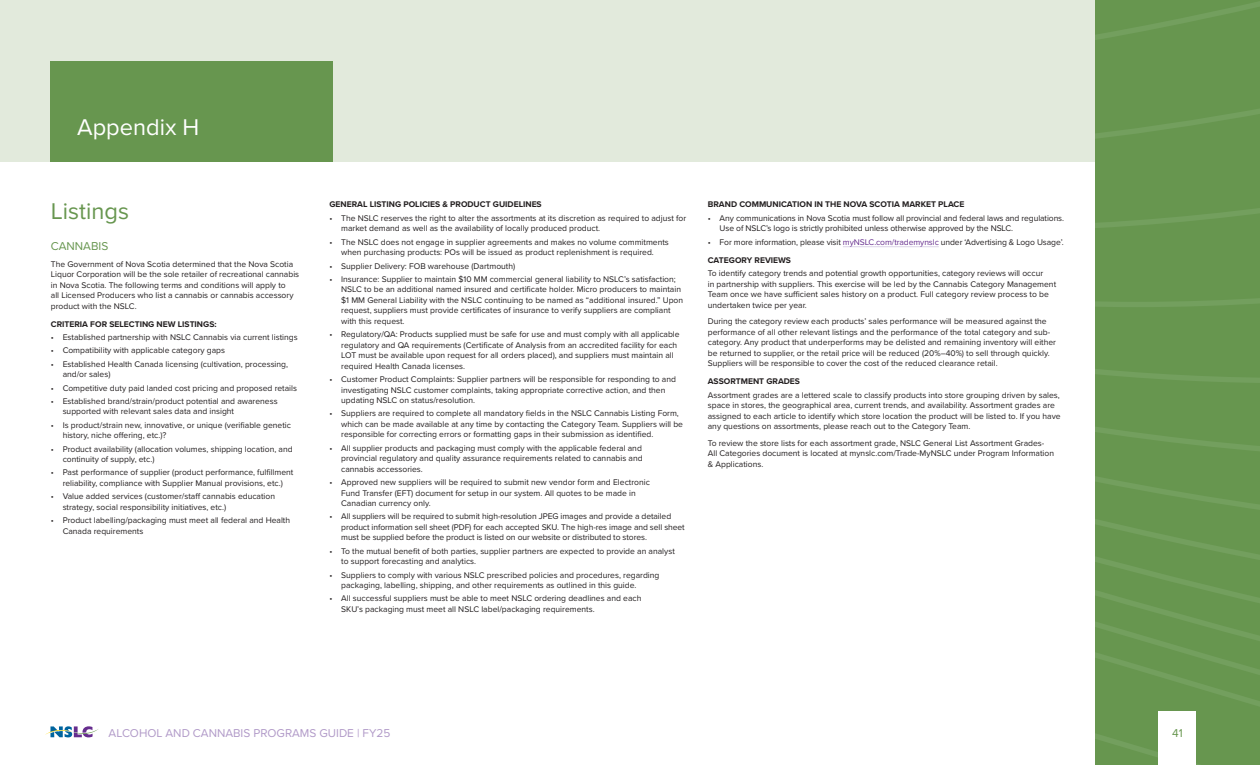
<style>
.page{position:relative;width:1260px;height:765px;background:#fff}
.page>*{position:absolute;margin:0;border:0;box-sizing:border-box;transform-origin:0 0}
.t1{font:23.62px "Proxima Nova";color:#fff}
.t2{font:23.62px "Proxima Nova";color:#67964f}
.t3{font:11.75px "Proxima Nova";color:#b19ac8}
.t4{font:11.75px "Proxima Nova";color:#67964f}
.t5{font:8.5px/10.5px "Proxima Nova";color:#231f20}
.t6{font:700 8.5px "Proxima Nova";color:#231f20}
.s1{color:#662d8e}
</style>
<div class="page">
<svg style="left:45px;top:726px;width:53px;height:11px"></svg>
<div style="left:0;top:0;width:1260px;height:161px;background:#e2eadc"></div>
<div style="left:1095px;top:711px;width:165px;height:54px;background:#67964f"></div>
<div style="left:1095px;top:0;width:165px;height:107px;background:#67964f"></div>
<svg style="left:1095px;top:107px;width:165px;height:32px;background:#699751"></svg>
<div style="left:1095px;top:139px;width:165px;height:36px;background:#67964f"></div>
<div style="left:1095px;top:175px;width:165px;height:40px;background:#67964f"></div>
<svg style="left:1095px;top:215px;width:165px;height:46px;background:#689650"></svg>
<svg style="left:1095px;top:261px;width:165px;height:55px;background:#689650"></svg>
<div style="left:1095px;top:316px;width:165px;height:63px;background:#67964f"></div>
<svg style="left:1095px;top:379px;width:165px;height:74px;background:#689650"></svg>
<svg style="left:1095px;top:453px;width:165px;height:258px;background:#689750"></svg>
<div style="left:1159px;top:712px;width:37px;height:53px;background:#fff"></div>
<div style="left:50px;top:61px;width:283px;height:100px;background:#67964f"></div>
<hr style="left:843px;top:247px;width:96px;height:1px;background:#ddd5e9">
<h2 class="t1" style="left:77px;top:109px;width:124px">Appendix H</h2>
<h2 class="t2" style="left:51px;top:194px;width:80px">Listings</h2>
<h3 class="t4" style="left:51px;top:238px;width:59px">CANNABIS</h3>
<p class="t5" style="left:51px;top:258px;width:250px">The Government of Nova Scotia determined that the Nova Scotia Liquor Corporation will be the sole retailer of recreational cannabis in Nova Scotia. The following terms and conditions will apply to<br>all Licensed Producers who list a cannabis or cannabis accessory product with the NSLC.</p>
<h4 class="t6" style="left:51px;top:318px;width:167px">CRITERIA FOR SELECTING NEW LISTINGS:</h4>
<p class="t5" style="left:51px;top:332px;width:248px">• Established partnership with NSLC Cannabis via current listings</p>
<p class="t5" style="left:51px;top:345px;width:176px">• Compatibility with applicable category gaps</p>
<p class="t5" style="left:63px;top:358px;width:227px;text-indent:-12px">• Established Health Canada licensing (cultivation, processing, and/or sales)</p>
<p class="t5" style="left:51px;top:382px;width:248px">• Competitive duty paid landed cost pricing and proposed retails</p>
<p class="t5" style="left:63px;top:396px;width:217px;text-indent:-12px">• Established brand/strain/product potential and awareness supported with relevant sales data and insight</p>
<p class="t5" style="left:63px;top:419px;width:230px;text-indent:-12px">• Is product/strain new, innovative, or unique (verifiable genetic history, niche offering, etc.)?</p>
<p class="t5" style="left:63px;top:443px;width:231px;text-indent:-12px">• Product availability (allocation volumes, shipping location, and continuity of supply, etc.)</p>
<p class="t5" style="left:51px;top:467px;width:244px;text-align:center">• Past performance of supplier (product performance, fulfillment reliability, compliance with Supplier Manual provisions, etc.)</p>
<p class="t5" style="left:63px;top:491px;width:214px;text-indent:-12px">• Value added services (customer/staff cannabis education strategy, social responsibility initiatives, etc.)</p>
<p class="t5" style="left:63px;top:515px;width:229px;text-indent:-12px">• Product labelling/packaging must meet all federal and Health<br>Canada requirements</p>
<h4 class="t6" style="left:329px;top:198px;width:214px">GENERAL LISTING POLICIES &amp; PRODUCT GUIDELINES</h4>
<p class="t5" style="left:341px;top:212px;width:347px;text-indent:-12px">• The NSLC reserves the right to alter the assortments at its discretion as required to adjust for market demand as well as the availability of locally produced product.</p>
<p class="t5" style="left:329px;top:236px;width:341px;text-align:center">• The NSLC does not engage in supplier agreements and makes no volume commitments when purchasing products: POs will be issued as product replenishment is required.</p>
<p class="t5" style="left:329px;top:260px;width:187px">• Supplier Delivery: FOB warehouse (Dartmouth)</p>
<p class="t5" style="left:341px;top:273px;width:343px;text-indent:-12px">• Insurance: Supplier to maintain $10 MM commercial general liability to NSLC’s satisfaction; NSLC to be an additional named insured and certificate holder. Micro producers to maintain $1 MM General Liability with the NSLC continuing to be named as “additional insured.” Upon request, suppliers must provide certificates of insurance to verify suppliers are compliant with this request.</p>
<p class="t5" style="left:341px;top:329px;width:340px;text-indent:-12px">• Regulatory/QA: Products supplied must be safe for use and must comply with all applicable regulatory and QA requirements (Certificate of Analysis from an accredited facility for each LOT must be available upon request for all orders placed), and suppliers must maintain all required Health Canada licenses.</p>
<p class="t5" style="left:341px;top:374px;width:336px;text-indent:-12px">• Customer Product Complaints: Supplier partners will be responsible for responding to and investigating NSLC customer complaints, taking appropriate corrective action, and then updating NSLC on status/resolution.</p>
<p class="t5" style="left:341px;top:408px;width:343px;text-indent:-12px">• Suppliers are required to complete all mandatory fields in the NSLC Cannabis Listing Form, which can be made available at any time by contacting the Category Team. Suppliers will be responsible for correcting errors or formatting gaps in their submission as identified.</p>
<p class="t5" style="left:341px;top:442px;width:303px;text-align:justify;text-indent:-12px">• All supplier products and packaging must comply with the applicable federal and provincial regulatory and quality assurance requirements related to cannabis and cannabis accessories.</p>
<p class="t5" style="left:341px;top:477px;width:310px;text-indent:-12px">• Approved new suppliers will be required to submit new vendor form and Electronic<br>Fund Transfer (EFT) document for setup in our system. All quotes to be made in<br>Canadian currency only.</p>
<p class="t5" style="left:341px;top:511px;width:345px;text-indent:-12px">• All suppliers will be required to submit high-resolution JPEG images and provide a detailed product information sell sheet (PDF) for each accepted SKU. The high-res image and sell sheet must be supplied before the product is listed on our website or distributed to stores.</p>
<p class="t5" style="left:341px;top:545px;width:335px;text-indent:-12px">• To the mutual benefit of both parties, supplier partners are expected to provide an analyst to support forecasting and analytics.</p>
<p class="t5" style="left:341px;top:569px;width:320px;text-indent:-12px">• Suppliers to comply with various NSLC prescribed policies and procedures, regarding packaging, labelling, shipping, and other requirements as outlined in this guide.</p>
<p class="t5" style="left:341px;top:593px;width:302px;text-indent:-12px">• All successful suppliers must be able to meet NSLC ordering deadlines and each<br>SKU’s packaging must meet all NSLC label/packaging requirements.</p>
<h4 class="t6" style="left:708px;top:198px;width:258px">BRAND COMMUNICATION IN THE NOVA SCOTIA MARKET PLACE</h4>
<p class="t5" style="left:720px;top:212px;width:346px;text-indent:-12px">• Any communications in Nova Scotia must follow all provincial and federal laws and regulations.<br>Use of NSLC’s logo is strictly prohibited unless otherwise approved by the NSLC.</p>
<p class="t5" style="left:708px;top:236px;width:358px">• For more information, please visit <span class="s1">myNSLC.com/trademynslc</span> under ‘Advertising &amp; Logo Usage’.</p>
<h4 class="t6" style="left:708px;top:254px;width:85px">CATEGORY REVIEWS</h4>
<p class="t5" style="left:708px;top:268px;width:350px">To identify category trends and potential growth opportunities, category reviews will occur<br>in partnership with suppliers. This exercise will be led by the Cannabis Category Management Team once we have sufficient sales history on a product. Full category review process to be undertaken twice per year.</p>
<p class="t5" style="left:708px;top:316px;width:350px">During the category review each products’ sales performance will be measured against the performance of all other relevant listings and the performance of the total category and sub&shy;category. Any product that underperforms may be delisted and remaining inventory will either be returned to supplier, or the retail price will be reduced (20%–40%) to sell through quickly.<br>Suppliers will be responsible to cover the cost of the reduced clearance retail.</p>
<h4 class="t6" style="left:708px;top:375px;width:94px">ASSORTMENT GRADES</h4>
<p class="t5" style="left:708px;top:389px;width:354px">Assortment grades are a lettered scale to classify products into store grouping driven by sales, space in stores, the geographical area, current trends, and availability. Assortment grades are assigned to each article to identify which store location the product will be listed to. If you have any questions on assortments, please reach out to the Category Team.</p>
<p class="t5" style="left:708px;top:437px;width:348px">To review the store lists for each assortment grade, NSLC General List Assortment Grades-<br>All Categories document is located at mynslc.com/Trade-MyNSLC under Program Information &amp; Applications.</p>
<h2 class="t3" style="left:109px;top:724px;width:283px">ALCOHOL AND CANNABIS PROGRAMS GUIDE | FY25</h2>
<h3 class="t4" style="left:1172px;top:724px;width:12px">41</h3>
</div>
